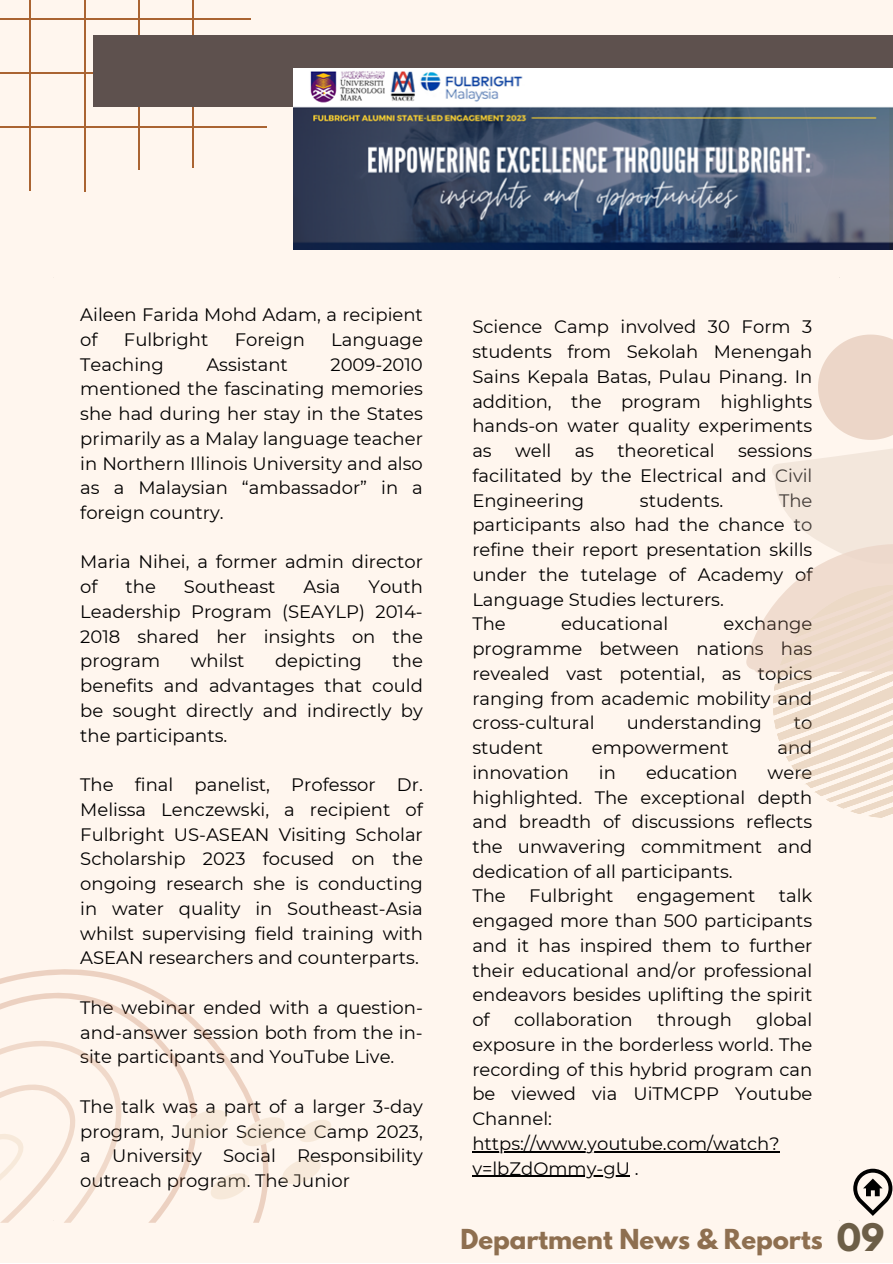
<style>
.page{position:relative;width:893px;height:1264px;background:#fff}
.page>*{position:absolute;margin:0;border:0;box-sizing:border-box;transform-origin:0 0}
.t1{font:700 33.6px "League Spartan";color:#6c5e47}
.t2{font:700 24.45px "League Spartan";color:#8e6f50}
.t3{font:18px/24.8px "Montserrat";color:#000;text-align:justify}
</style>
<div class="page">
<div style="left:0;top:0;width:892px;height:1262px;background:#fff6ee"></div>
<hr style="left:138px;top:0;width:1px;height:170px;background:#aa6432">
<hr style="left:192px;top:0;width:1px;height:168px;background:#aa6432">
<hr style="left:30px;top:0;width:1px;height:191px;background:#aa6432">
<hr style="left:84px;top:0;width:1px;height:191px;background:#aa6432">
<hr style="left:0;top:18px;width:251px;height:1px;background:#aa6432">
<hr style="left:0;top:72px;width:231px;height:1px;background:#aa6432">
<hr style="left:0;top:126px;width:267px;height:2px;background:#aa6432">
<div style="left:93px;top:35px;width:799px;height:72px;background:#5e514e"></div>
<hr style="left:472px;top:1150px;width:307px;height:2px;background:#000">
<hr style="left:472px;top:1175px;width:158px;height:1px;background:#000">
<img style="left:293px;top:69px;width:599px;height:180px">
<svg style="left:233px;top:1066px;width:36px;height:156px"></svg>
<svg style="left:0;top:969px;width:233px;height:253px"></svg>
<svg style="left:0;top:1020px;width:151px;height:202px"></svg>
<svg style="left:298px;top:1120px;width:33px;height:22px"></svg>
<svg style="left:282px;top:1158px;width:39px;height:26px"></svg>
<svg style="left:211px;top:1171px;width:38px;height:30px"></svg>
<svg style="left:242px;top:1115px;width:43px;height:33px"></svg>
<svg style="left:184px;top:1107px;width:43px;height:33px"></svg>
<svg style="left:746px;top:334px;width:146px;height:483px"></svg>
<svg style="left:853px;top:1168px;width:39px;height:47px"></svg>
<p class="t3" style="left:80px;top:302px;width:344px">Aileen Farida Mohd Adam, a recipient of</p>
<p class="t3" style="left:124px;top:327px;width:86px">Fulbright</p>
<p class="t3" style="left:235px;top:327px;width:72px">Foreign</p>
<p class="t3" style="left:331px;top:327px;width:93px">Language</p>
<p class="t3" style="left:80px;top:352px;width:85px">Teaching</p>
<p class="t3" style="left:206px;top:352px;width:83px">Assistant</p>
<p class="t3" style="left:80px;top:352px;width:344px;text-indent:250px">2009-2010 mentioned the fascinating memories she had during her stay in the States primarily as a Malay language teacher in Northern Illinois University and also as a Malaysian “ambassador” in a foreign country.</p>
<p class="t3" style="left:80px;top:549px;width:344px">Maria Nihei, a former admin director of</p>
<p class="t3" style="left:80px;top:574px;width:344px;text-indent:288px">Youth Leadership Program (SEAYLP) 2014- 2018 shared her insights on the program</p>
<p class="t3" style="left:126px;top:574px;width:32px">the</p>
<p class="t3" style="left:184px;top:574px;width:93px">Southeast</p>
<p class="t3" style="left:303px;top:574px;width:39px">Asia</p>
<p class="t3" style="left:80px;top:648px;width:344px;text-indent:312px">the benefits and advantages that could be sought directly and indirectly by the participants.</p>
<p class="t3" style="left:80px;top:772px;width:344px">The final panelist, Professor Dr.<br>Melissa Lenczewski, a recipient of Fulbright US-ASEAN Visiting Scholar Scholarship 2023 focused on the ongoing research she is conducting in water quality in Southeast-Asia whilst supervising field training with ASEAN researchers and counterparts.</p>
<p class="t3" style="left:80px;top:994px;width:344px">The webinar ended with a question&shy;and-answer session both from the in&shy;site participants and YouTube Live.</p>
<p class="t3" style="left:80px;top:1093px;width:344px">The talk was a part of a larger 3-day program, Junior Science Camp 2023, a University Social Responsibility outreach program. The Junior</p>
<p class="t3" style="left:191px;top:648px;width:55px">whilst</p>
<p class="t3" style="left:275px;top:648px;width:88px">depicting</p>
<p class="t3" style="left:472px;top:314px;width:341px">Science Camp involved 30 Form 3 students from Sekolah Menengah Sains Kepala Batas, Pulau Pinang. In addition, the program highlights hands-on water quality experiments as</p>
<p class="t3" style="left:472px;top:438px;width:341px;text-indent:266px">sessions facilitated by the Electrical and Civil Engineering</p>
<p class="t3" style="left:515px;top:438px;width:38px">well</p>
<p class="t3" style="left:574px;top:438px;width:21px">as</p>
<p class="t3" style="left:617px;top:438px;width:99px">theoretical</p>
<p class="t3" style="left:472px;top:488px;width:341px;text-indent:306px">The participants also had the chance to refine their report presentation skills under the tutelage of Academy of Language Studies lecturers.</p>
<p class="t3" style="left:472px;top:611px;width:35px">The</p>
<p class="t3" style="left:561px;top:611px;width:108px">educational</p>
<p class="t3" style="left:640px;top:488px;width:85px">students.</p>
<p class="t3" style="left:472px;top:611px;width:341px;text-indent:251px">exchange programme between nations has revealed vast potential, as topics ranging from academic mobility and cross-cultural</p>
<p class="t3" style="left:626px;top:710px;width:136px">understanding</p>
<p class="t3" style="left:793px;top:710px;width:20px">to</p>
<p class="t3" style="left:472px;top:735px;width:72px">student</p>
<p class="t3" style="left:592px;top:735px;width:138px">empowerment</p>
<p class="t3" style="left:777px;top:735px;width:36px">and</p>
<p class="t3" style="left:472px;top:760px;width:98px">innovation</p>
<p class="t3" style="left:599px;top:760px;width:19px">in</p>
<p class="t3" style="left:646px;top:760px;width:93px">education</p>
<p class="t3" style="left:472px;top:760px;width:341px;text-indent:295px">were highlighted. The exceptional depth and breadth of discussions reflects the unwavering commitment and dedication of all participants.</p>
<p class="t3" style="left:472px;top:883px;width:35px">The</p>
<p class="t3" style="left:529px;top:883px;width:86px">Fulbright</p>
<p class="t3" style="left:636px;top:883px;width:120px">engagement</p>
<p class="t3" style="left:472px;top:883px;width:341px;text-indent:306px">talk engaged more than 500 participants and it has inspired them to further their educational and/or professional endeavors besides uplifting the spirit of</p>
<p class="t3" style="left:472px;top:1007px;width:341px;text-align:left;text-indent:284px">global exposure in the borderless world. The recording of this hybrid program can be viewed via UiTMCPP Youtube<br>Channel: https://www.youtube.com/watch? v=lbZdOmmy-gU .</p>
<p class="t3" style="left:514px;top:1007px;width:120px">collaboration</p>
<p class="t3" style="left:657px;top:1007px;width:76px">through</p>
<p class="t2" style="left:460px;top:1227px;width:364px">Department News &amp; Reports</p>
<p class="t1" style="left:836px;top:1220px;width:49px">09</p>
</div>
